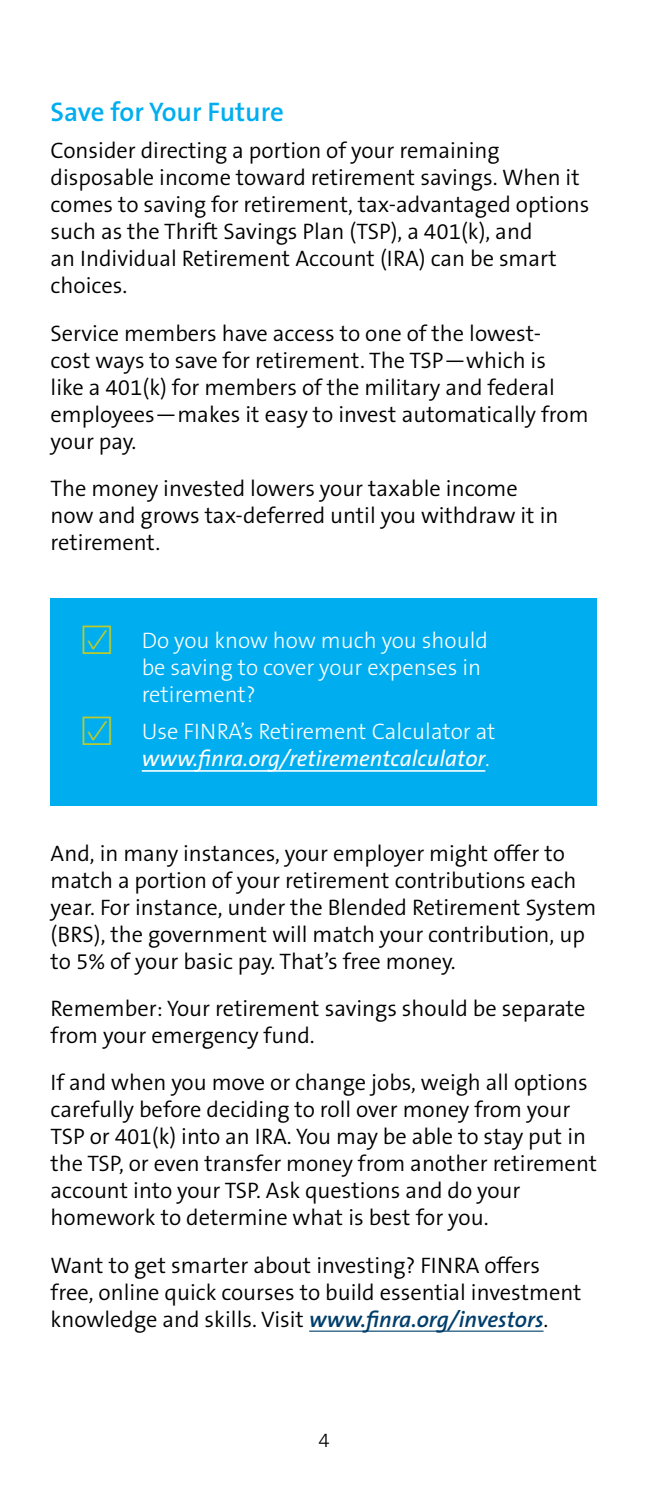
<style>
.page{position:relative;width:648px;height:1499px;background:#fff}
.page>*{position:absolute;margin:0;border:0;box-sizing:border-box;transform-origin:0 0}
.t1{font:600 27px "The Sans B6";color:#00aeef}
.t2{font:300 22.5px/27px "The Sans B4";color:#000}
.t3{font:300 22.5px/27px "The Sans B3";color:#fff}
.t4{font:italic 22.5px "The Sans B5 Plain";color:#fff}
.t5{font:300 20.25px "The Sans B3";color:#000}
.s1{font-family:"Universal Newswith Comm Pi";font-weight:400;font-size:31.5px;color:#bdcb2a}
.s2{font-family:"The Sans B3";font-weight:300;font-style:normal}
.s3{font-family:"The Sans B6";font-weight:600;font-style:italic;color:#003e6b}
</style>
<div class="page">
<div style="left:51px;top:598px;width:546px;height:207px;background:#00aeef"></div>
<hr style="left:142px;top:770px;width:343px;height:1px;background:#fff">
<hr style="left:309px;top:1330px;width:235px;height:1px;background:#003e6b">
<p class="t1" style="left:51px;top:98px;width:235px">Save for Your Future</p>
<p class="t2" style="left:51px;top:138px;width:540px">Consider directing a portion of your remaining disposable income toward retirement savings. When it comes to saving for retirement, tax-advantaged options such as the Thrift Savings Plan (TSP), a 401(k), and<br>an Individual Retirement Account (IRA) can be smart choices.</p>
<p class="t2" style="left:51px;top:320px;width:540px">Service members have access to one of the lowest-<br>cost ways to save for retirement. The TSP—which is<br>like a 401(k) for members of the military and federal employees—makes it easy to invest automatically from your pay.</p>
<p class="t2" style="left:51px;top:475px;width:509px">The money invested lowers your taxable income now and grows tax-deferred until you withdraw it in retirement.</p>
<p class="t3" style="left:142px;top:627px;width:348px;text-indent:-61px"><span class="s1">K</span> Do you know how much you should be saving to cover your expenses in retirement?</p>
<p class="t3" style="left:81px;top:718px;width:416px"><span class="s1">K</span> Use FINRA’s Retirement Calculator at</p>
<p class="t4" style="left:142px;top:746px;width:350px">www.finra.org/retirementcalculator<span class="s2">.</span></p>
<p class="t2" style="left:51px;top:840px;width:547px">And, in many instances, your employer might offer to match a portion of your retirement contributions each year. For instance, under the Blended Retirement System (BRS), the government will match your contribution, up to 5% of your basic pay. That’s free money.</p>
<p class="t2" style="left:51px;top:995px;width:537px">Remember: Your retirement savings should be separate from your emergency fund.</p>
<p class="t2" style="left:51px;top:1069px;width:548px">If and when you move or change jobs, weigh all options carefully before deciding to roll over money from your TSP or 401(k) into an IRA. You may be able to stay put in the TSP, or even transfer money from another retirement account into your TSP. Ask questions and do your homework to determine what is best for you.</p>
<p class="t2" style="left:51px;top:1252px;width:532px">Want to get smarter about investing? FINRA offers free, online quick courses to build essential investment knowledge and skills. Visit <span class="s3">www.finra.org/investors</span>.</p>
<p class="t5" style="left:318px;top:1429px;width:13px">4</p>
</div>
